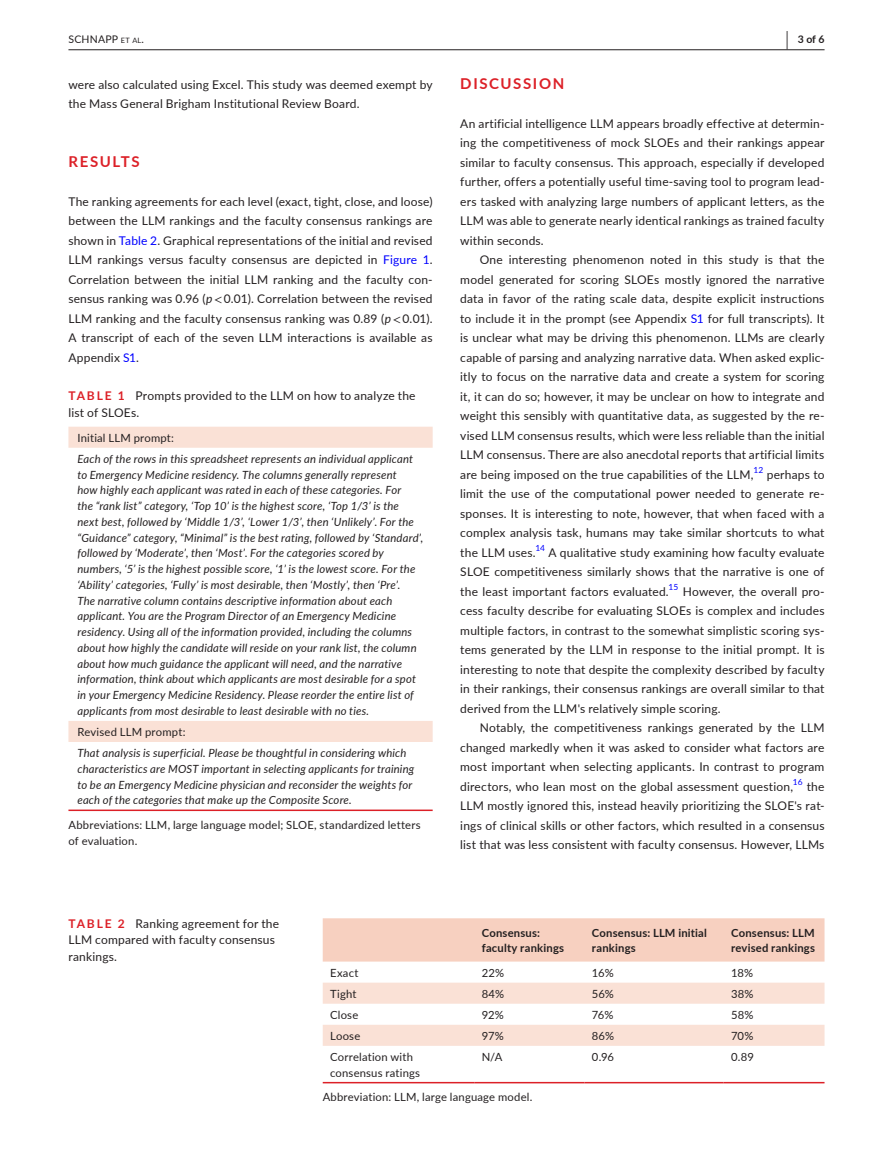
<style>
.page{position:relative;width:893px;height:1174px;background:#fff}
.page>*{position:absolute;margin:0;border:0;box-sizing:border-box;transform-origin:0 0}
.t1{font:700 15px "Lato";letter-spacing:.11em;color:#dc2027}
.t2{font:12px/19.5px "Lato";letter-spacing:.015em;color:#231f20;text-align:justify}
.t3{font:italic 11.25px/15.8px "Lato";letter-spacing:.015em;color:#231f20}
.t4{font:11.25px/15.8px "Lato";letter-spacing:.015em;color:#231f20}
.t5{font:700 11.25px/15.8px "Lato";letter-spacing:.02em;color:#231f20}
.t6{font:10.5px "Lato";letter-spacing:.02em;color:#231f20}
.t7{font:700 10.5px "Lato";color:#231f20}
.t8{font:8.4px "Lato";color:#00f}
.s1{font-size:7.35px}
.s2{font-size:19.5px}
.s3{color:#00f}
.s4{font-style:italic}
.s5{font-family:"STIX"}
.s6{font-weight:700;color:#dc2027}
</style>
<div class="page">
<hr style="left:68px;top:49px;width:756px;height:1px;background:#231f20">
<svg style="left:68px;top:427px;width:365px;height:315px"></svg>
<hr style="left:68px;top:809px;width:365px;height:2px;background:#dc2027">
<div style="left:323px;top:918px;width:501px;height:43px;background:#f7d0c0"></div>
<svg style="left:323px;top:982px;width:501px;height:63px"></svg>
<hr style="left:323px;top:1082px;width:151px;height:1px;background:#dc2027">
<hr style="left:474px;top:1082px;width:110px;height:1px;background:#dc2027">
<hr style="left:584px;top:1082px;width:140px;height:1px;background:#dc2027">
<hr style="left:724px;top:1082px;width:100px;height:1px;background:#dc2027">
<p class="t6" style="left:68px;top:31px;width:77px">SCHNAPP <span class="s1">et al</span>.</p>
<p class="t7" style="left:786px;top:31px;width:40px"><span class="s2">|</span> 3 of 6</p>
<p class="t2" style="left:68px;top:74px;width:366px">were also calculated using Excel. This study was deemed exempt by the Mass General Brigham Institutional Review Board.</p>
<p class="t1" style="left:460px;top:72px;width:106px">DISCUSSION</p>
<p class="t2" style="left:460px;top:113px;width:366px">An artificial intelligence LLM appears broadly effective at determin&shy;ing the competitiveness of mock SLOEs and their rankings appear similar to faculty consensus. This approach, especially if developed further, offers a potentially useful time-saving tool to program lead&shy;ers tasked with analyzing large numbers of applicant letters, as the LLM was able to generate nearly identical rankings as trained faculty within seconds.</p>
<p class="t2" style="left:460px;top:249px;width:366px;text-indent:20px">One interesting phenomenon noted in this study is that the model generated for scoring SLOEs mostly ignored the narrative data in favor of the rating scale data, despite explicit instructions to include it in the prompt (see Appendix <span class="s3">S1</span> for full transcripts). It is unclear what may be driving this phenomenon. LLMs are clearly capable of parsing and analyzing narrative data. When asked explic&shy;itly to focus on the narrative data and create a system for scoring it, it can do so; however, it may be unclear on how to integrate and weight this sensibly with quantitative data, as suggested by the re&shy;vised LLM consensus results, which were less reliable than the initial LLM consensus. There are also anecdotal reports that artificial limits are being imposed on the true capabilities of the LLM,<sup>12</sup> perhaps to limit the use of the computational power needed to generate re&shy;sponses. It is interesting to note, however, that when faced with a complex analysis task, humans may take similar shortcuts to what the LLM uses.</p>
<p class="t1" style="left:68px;top:150px;width:73px">RESULTS</p>
<p class="t2" style="left:68px;top:191px;width:366px">The ranking agreements for each level (exact, tight, close, and loose) between the LLM rankings and the faculty consensus rankings are shown in <span class="s3">Table 2</span>. Graphical representations of the initial and revised LLM rankings versus faculty consensus are depicted in <span class="s3">Figure 1</span>.<br>Correlation between the initial LLM ranking and the faculty con&shy;sensus ranking was 0.96 (<span class="s4">p</span><span class="s5">&lt;</span> 0.01). Correlation between the revised LLM ranking and the faculty consensus ranking was 0.89 (<span class="s4">p</span><span class="s5">&lt;</span> 0.01).<br>A transcript of each of the seven LLM interactions is available as Appendix <span class="s3">S1</span>.</p>
<p class="t2" style="left:68px;top:387px;width:349px;line-height:16.5px"><span class="s6">TABLE 1</span> Prompts provided to the LLM on how to analyze the list of SLOEs.</p>
<p class="t4" style="left:77px;top:429px;width:98px">Initial LLM prompt:</p>
<p class="t3" style="left:77px;top:450px;width:347px">Each of the rows in this spreadsheet represents an individual applicant to Emergency Medicine residency. The columns generally represent<br>how highly each applicant was rated in each of these categories. For<br>the “rank list” category, ‘Top 10’ is the highest score, ‘Top 1/3’ is the<br>next best, followed by ‘Middle 1/3’, ‘Lower 1/3’, then ‘Unlikely’. For the “Guidance” category, “Minimal” is the best rating, followed by ‘Standard’, followed by ‘Moderate’, then ‘Most’. For the categories scored by numbers, ‘5’ is the highest possible score, ‘1’ is the lowest score. For the ‘Ability’ categories, ‘Fully’ is most desirable, then ‘Mostly’, then ‘Pre’.<br>The narrative column contains descriptive information about each applicant. You are the Program Director of an Emergency Medicine residency. Using all of the information provided, including the columns about how highly the candidate will reside on your rank list, the column about how much guidance the applicant will need, and the narrative information, think about which applicants are most desirable for a spot in your Emergency Medicine Residency. Please reorder the entire list of applicants from most desirable to least desirable with no ties.</p>
<p class="t4" style="left:77px;top:723px;width:110px">Revised LLM prompt:</p>
<p class="t3" style="left:77px;top:744px;width:338px">That analysis is superficial. Please be thoughtful in considering which characteristics are MOST important in selecting applicants for training to be an Emergency Medicine physician and reconsider the weights for each of the categories that make up the Composite Score.</p>
<p class="t4" style="left:68px;top:816px;width:354px">Abbreviations: LLM, large language model; SLOE, standardized letters of evaluation.</p>
<p class="t8" style="left:535px;top:542px;width:11px">14</p>
<p class="t2" style="left:460px;top:542px;width:366px;text-indent:88px">A qualitative study examining how faculty evaluate SLOE competitiveness similarly shows that the narrative is one of the least important factors evaluated.</p>
<p class="t8" style="left:668px;top:581px;width:11px">15</p>
<p class="t2" style="left:460px;top:581px;width:366px;text-indent:223px">However, the overall pro&shy;cess faculty describe for evaluating SLOEs is complex and includes multiple factors, in contrast to the somewhat simplistic scoring sys&shy;tems generated by the LLM in response to the initial prompt. It is interesting to note that despite the complexity described by faculty in their rankings, their consensus rankings are overall similar to that derived from the LLM's relatively simple scoring.</p>
<p class="t2" style="left:460px;top:717px;width:366px;text-indent:20px">Notably, the competitiveness rankings generated by the LLM changed markedly when it was asked to consider what factors are most important when selecting applicants. In contrast to program directors, who lean most on the global assessment question,<sup>16</sup> the LLM mostly ignored this, instead heavily prioritizing the SLOE's rat&shy;ings of clinical skills or other factors, which resulted in a consensus list that was less consistent with faculty consensus. However, LLMs</p>
<p class="t2" style="left:68px;top:915px;width:212px;line-height:16.5px;text-align:left"><span class="s6">TABLE 2</span> Ranking agreement for the<br>LLM compared with faculty consensus rankings.</p>
<p class="t5" style="left:482px;top:924px;width:84px">Consensus: faculty rankings</p>
<p class="t5" style="left:592px;top:924px;width:117px">Consensus: LLM initial rankings</p>
<p class="t5" style="left:731px;top:924px;width:85px">Consensus: LLM revised rankings</p>
<p class="t4" style="left:330px;top:964px;width:30px">Exact</p>
<p class="t4" style="left:482px;top:964px;width:24px">22%</p>
<p class="t4" style="left:592px;top:964px;width:23px">16%</p>
<p class="t4" style="left:731px;top:964px;width:24px">18%</p>
<p class="t4" style="left:330px;top:985px;width:28px">Tight</p>
<p class="t4" style="left:482px;top:985px;width:24px">84%</p>
<p class="t4" style="left:592px;top:985px;width:24px">56%</p>
<p class="t4" style="left:731px;top:985px;width:24px">38%</p>
<p class="t4" style="left:330px;top:1006px;width:30px">Close</p>
<p class="t4" style="left:482px;top:1006px;width:24px">92%</p>
<p class="t4" style="left:592px;top:1006px;width:23px">76%</p>
<p class="t4" style="left:731px;top:1006px;width:24px">58%</p>
<p class="t4" style="left:330px;top:1027px;width:32px">Loose</p>
<p class="t4" style="left:482px;top:1027px;width:24px">97%</p>
<p class="t4" style="left:592px;top:1027px;width:24px">86%</p>
<p class="t4" style="left:731px;top:1027px;width:24px">70%</p>
<p class="t4" style="left:330px;top:1048px;width:91px">Correlation with consensus ratings</p>
<p class="t4" style="left:482px;top:1048px;width:22px">N/A</p>
<p class="t4" style="left:592px;top:1048px;width:24px">0.96</p>
<p class="t4" style="left:731px;top:1048px;width:24px">0.89</p>
<p class="t4" style="left:323px;top:1089px;width:211px">Abbreviation: LLM, large language model.</p>
</div>
